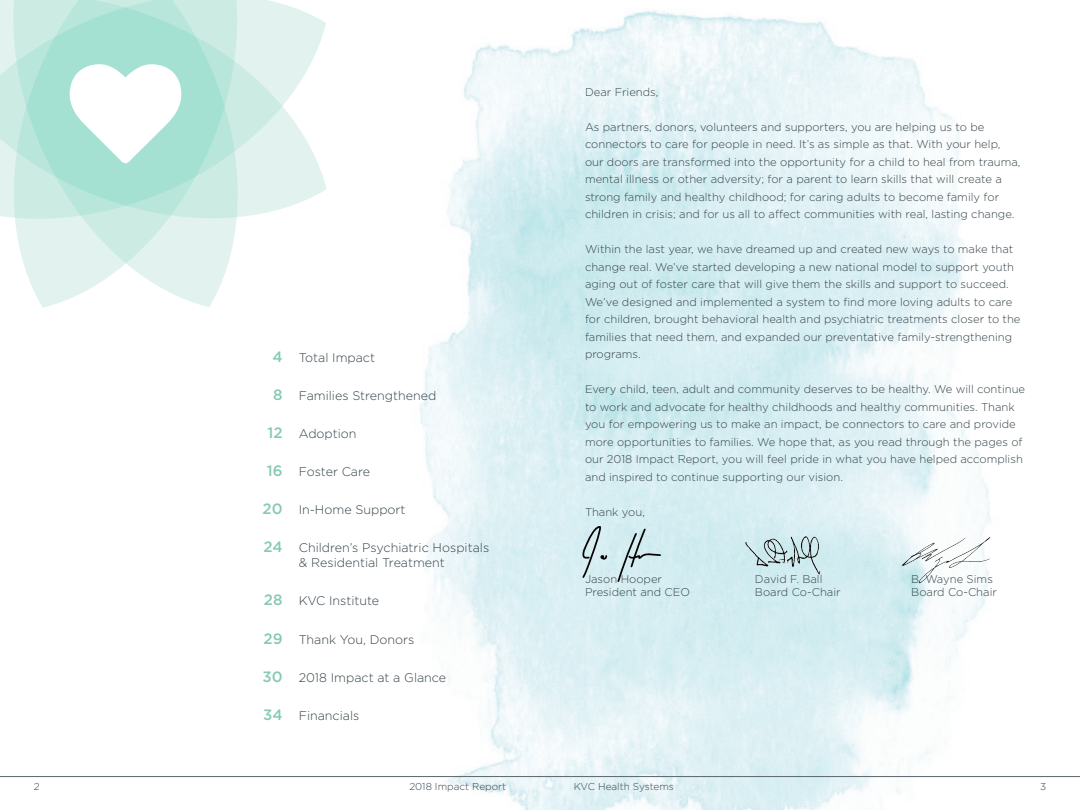
<style>
.page{position:relative;width:1080px;height:810px;background:#fff}
.page>*{position:absolute;margin:0;border:0;box-sizing:border-box;transform-origin:0 0}
.t1{font:300 12.5px/15px "Gotham";color:#354349}
.t2{font:300 11.25px/17.5px "Gotham";color:#354349}
.t3{font:300 10px "Gotham";color:#354349}
.s1{font-weight:500;font-size:15px;color:#87cab4}
</style>
<div class="page">
<img style="left:367px;top:10px;width:670px;height:800px">
<svg style="left:23px;top:4px;width:304px;height:304px"></svg>
<svg style="left:0;top:0;width:282px;height:263px;background:#dff1ee"></svg>
<svg style="left:16px;top:0;width:219px;height:216px;background:#c6e9e0"></svg>
<svg style="left:26px;top:7px;width:199px;height:199px;background:#afe3d7"></svg>
<svg style="left:70px;top:64px;width:111px;height:99px"></svg>
<hr style="left:0;top:776px;width:540px;height:1px;background:#5b666c">
<hr style="left:540px;top:776px;width:540px;height:1px;background:#5b666c">
<img style="left:899px;top:530px;width:101px;height:56px">
<img style="left:742px;top:526px;width:86px;height:56px">
<svg style="left:616px;top:528px;width:46px;height:55px;background:#c1d8dc"></svg>
<svg style="left:581px;top:525px;width:27px;height:58px;background:#bdd1d5"></svg>
<p class="t1" style="left:272px;top:350px;width:104px"><span class="s1">4</span> Total Impact</p>
<p class="t1" style="left:273px;top:388px;width:165px"><span class="s1">8</span> Families Strengthened</p>
<p class="t1" style="left:267px;top:426px;width:91px"><span class="s1">12</span> Adoption</p>
<p class="t1" style="left:267px;top:464px;width:105px"><span class="s1">16</span> Foster Care</p>
<p class="t1" style="left:262px;top:502px;width:145px"><span class="s1">20</span> In-Home Support</p>
<p class="t1" style="left:299px;top:540px;width:192px;text-indent:-35px"><span class="s1">24</span> Children’s Psychiatric Hospitals &amp; Residential Treatment</p>
<p class="t1" style="left:264px;top:593px;width:117px"><span class="s1">28</span> KVC Institute</p>
<p class="t1" style="left:264px;top:632px;width:152px"><span class="s1">29</span> Thank You, Donors</p>
<p class="t1" style="left:262px;top:670px;width:185px"><span class="s1">30</span> 2018 Impact at a Glance</p>
<p class="t1" style="left:263px;top:708px;width:98px"><span class="s1">34</span> Financials</p>
<p class="t2" style="left:585px;top:83px;width:75px">Dear Friends,</p>
<p class="t2" style="left:585px;top:118px;width:437px">As partners, donors, volunteers and supporters, you are helping us to be connectors to care for people in need. It’s as simple as that. With your help, our doors are transformed into the opportunity for a child to heal from trauma, mental illness or other adversity; for a parent to learn skills that will create a strong family and healthy childhood; for caring adults to become family for children in crisis; and for us all to affect communities with real, lasting change.</p>
<p class="t2" style="left:585px;top:240px;width:437px">Within the last year, we have dreamed up and created new ways to make that change real. We’ve started developing a new national model to support youth aging out of foster care that will give them the skills and support to succeed.<br>We’ve designed and implemented a system to find more loving adults to care for children, brought behavioral health and psychiatric treatments closer to the families that need them, and expanded our preventative family-strengthening programs.</p>
<p class="t2" style="left:585px;top:380px;width:442px">Every child, teen, adult and community deserves to be healthy. We will continue to work and advocate for healthy childhoods and healthy communities. Thank you for empowering us to make an impact, be connectors to care and provide more opportunities to families. We hope that, as you read through the pages of our 2018 Impact Report, you will feel pride in what you have helped accomplish and inspired to continue supporting our vision.</p>
<p class="t2" style="left:585px;top:503px;width:61px">Thank you,</p>
<p class="t2" style="left:585px;top:571px;width:79px">Jason Hooper</p>
<p class="t2" style="left:755px;top:571px;width:69px">David F. Ball</p>
<p class="t2" style="left:911px;top:571px;width:83px">B. Wayne Sims</p>
<p class="t2" style="left:585px;top:583px;width:107px">President and CEO</p>
<p class="t2" style="left:755px;top:583px;width:87px">Board Co-Chair</p>
<p class="t2" style="left:911px;top:583px;width:87px">Board Co-Chair</p>
<p class="t3" style="left:34px;top:781px;width:7px">2</p>
<p class="t3" style="left:409px;top:781px;width:98px">2018 Impact Report</p>
<p class="t3" style="left:574px;top:781px;width:102px">KVC Health Systems</p>
<p class="t3" style="left:1040px;top:781px;width:8px">3</p>
</div>
